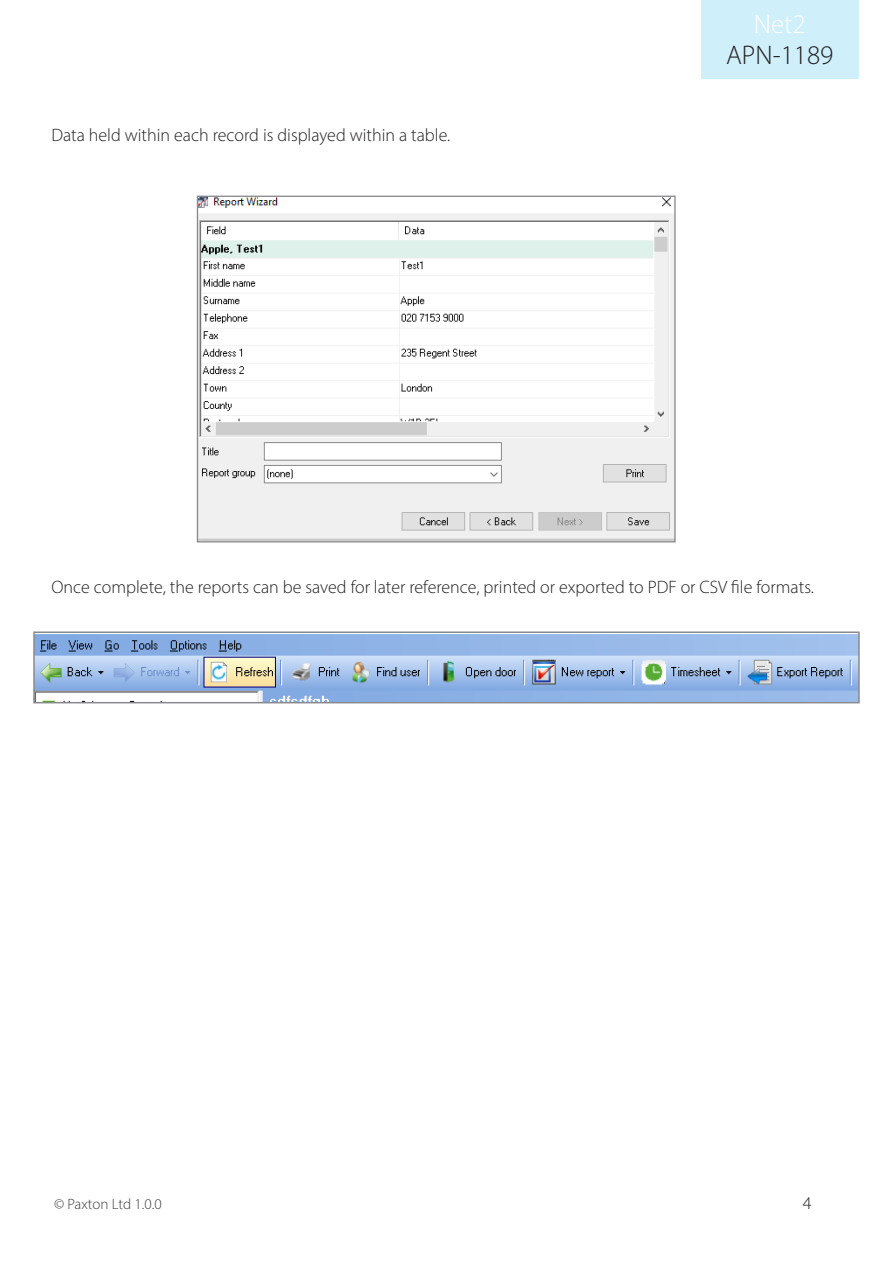
<style>
.page{position:relative;width:893px;height:1263px;background:#fff}
.page>*{position:absolute;margin:0;border:0;box-sizing:border-box;transform-origin:0 0}
.t1{font:300 27px "Myriad Pro";color:#231f20}
.t2{font:300 27px "Myriad Pro";color:#fff}
.Text{font:300 18px "Myriad Pro";color:#231f20}
.t3{font:300 15px "Myriad Pro";letter-spacing:-.005em;color:#3e3e3f}
</style>
<div class="page">
<div style="left:702px;top:0;width:157px;height:79px;background:#cfeffb"></div>
<img style="left:199px;top:198px;width:475px;height:342px">
<img style="left:36px;top:634px;width:821px;height:66px">
<div style="left:33px;top:631px;width:827px;height:72px;border:2px solid #8a8a8e"></div>
<h1 class="t2" style="left:754px;top:8px;width:53px">Net2</h1>
<p class="Text" style="left:51px;top:124px;width:400px">Data held within each record is displayed within a table.</p>
<h1 class="t1" style="left:726px;top:39px;width:109px">APN-1189</h1>
<p class="Text" style="left:51px;top:576px;width:764px">Once complete, the reports can be saved for later reference, printed or exported to PDF or CSV file formats.</p>
<p class="t3" style="left:54px;top:1195px;width:109px">© Paxton Ltd 1.0.0</p>
<p class="Text" style="left:803px;top:1192px;width:10px">4</p>
</div>
